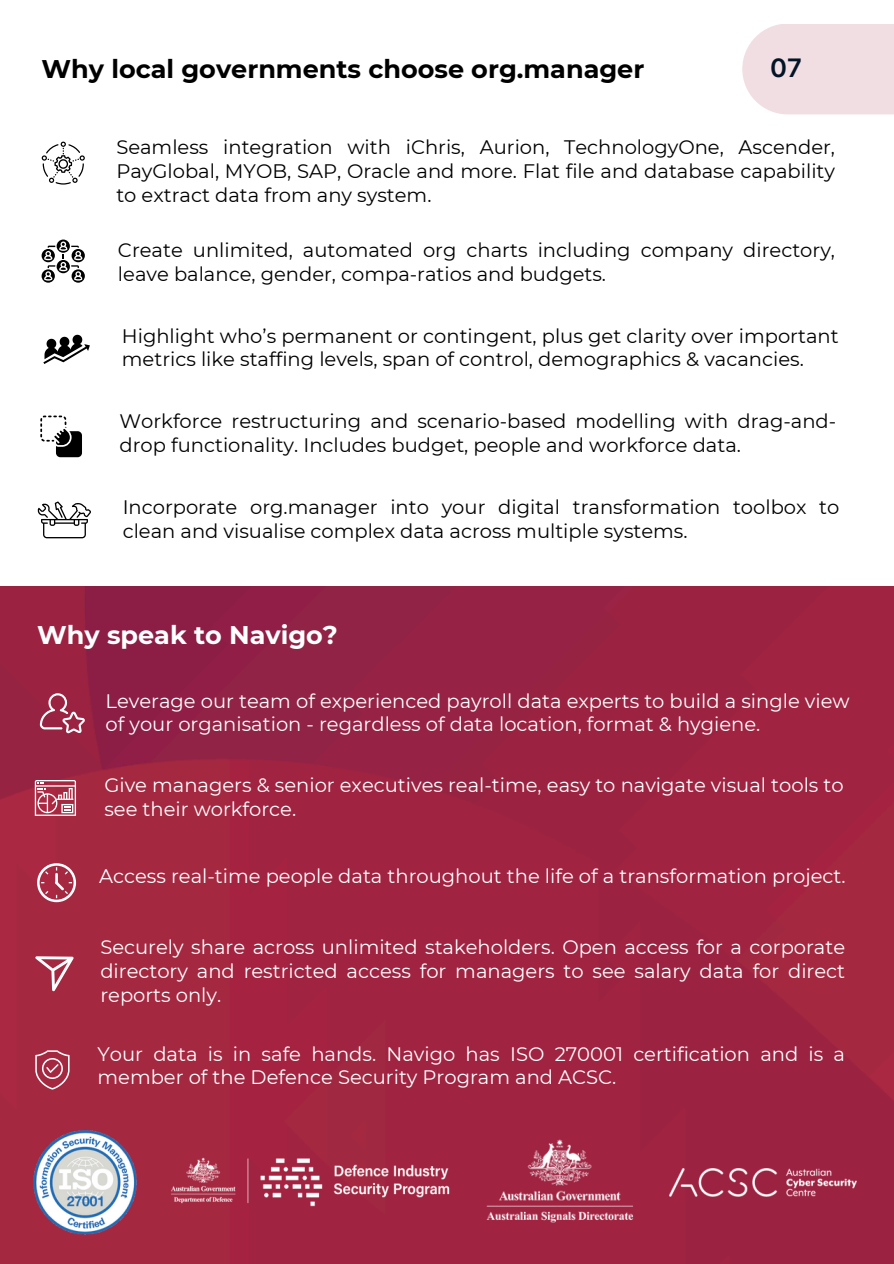
<style>
.page{position:relative;width:894px;height:1264px;background:#fff}
.page>*{position:absolute;margin:0;border:0;box-sizing:border-box;transform-origin:0 0}
.t1{font:700 25.5px "Montserrat";color:#000}
.t2{font:700 25.5px "Montserrat";color:#fff}
.t3{font:600 25.5px "Inter";color:#021526}
.t4{font:19.5px/23.7px "Montserrat";color:#000}
.t5{font:19.5px/23.7px "Montserrat";color:#fff}
</style>
<div class="page">
<img style="left:0;top:587px;width:893px;height:676px">
<svg style="left:42px;top:142px;width:42px;height:42px"></svg>
<svg style="left:37px;top:501px;width:54px;height:37px"></svg>
<svg style="left:43px;top:335px;width:47px;height:29px"></svg>
<svg style="left:40px;top:415px;width:42px;height:42px"></svg>
<svg style="left:42px;top:239px;width:42px;height:43px"></svg>
<svg style="left:40px;top:693px;width:45px;height:40px;background:#ad4d65"></svg>
<svg style="left:35px;top:780px;width:41px;height:36px"></svg>
<svg style="left:37px;top:863px;width:39px;height:39px"></svg>
<svg style="left:35px;top:956px;width:38px;height:35px"></svg>
<svg style="left:35px;top:1050px;width:35px;height:39px"></svg>
<div style="left:742px;top:24px;width:151px;height:90px;background:#f1dee2"></div>
<img style="left:31px;top:1125px;width:106px;height:111px">
<img style="left:155px;top:1148px;width:310px;height:66px">
<img style="left:655px;top:1162px;width:215px;height:38px">
<img style="left:483px;top:1132px;width:154px;height:97px">
<p class="t1" style="left:42px;top:53px;width:604px">Why local governments choose org.manager</p>
<p class="t3" style="left:769px;top:52px;width:33px">07</p>
<p class="t4" style="left:116px;top:135px;width:720px;text-align:justify">Seamless integration with iChris, Aurion, TechnologyOne, Ascender, PayGlobal, MYOB, SAP, Oracle and more. Flat file and database capability to extract data from any system.</p>
<p class="t4" style="left:118px;top:238px;width:718px">Create unlimited, automated org charts including company directory, leave balance, gender, compa-ratios and budgets.</p>
<h1 class="t4" style="left:122px;top:324px;width:718px">Highlight who’s permanent or contingent, plus get clarity over important metrics like staffing levels, span of control, demographics &amp; vacancies.</h1>
<p class="t4" style="left:119px;top:409px;width:718px">Workforce restructuring and scenario-based modelling with drag-and&shy;drop functionality. Includes budget, people and workforce data.</p>
<p class="t4" style="left:123px;top:495px;width:718px">Incorporate org.manager into your digital transformation toolbox to clean and visualise complex data across multiple systems.</p>
<p class="t2" style="left:37px;top:619px;width:302px">Why speak to Navigo?</p>
<p class="t5" style="left:105px;top:688px;width:745px">Leverage our team of experienced payroll data experts to build a single view of your organisation - regardless of data location, format &amp; hygiene.</p>
<p class="t5" style="left:104px;top:773px;width:740px">Give managers &amp; senior executives real-time, easy to navigate visual tools to see their workforce.</p>
<p class="t5" style="left:99px;top:864px;width:747px">Access real-time people data throughout the life of a transformation project.</p>
<p class="t5" style="left:100px;top:935px;width:746px;text-align:justify">Securely share across unlimited stakeholders. Open access for a corporate directory and restricted access for managers to see salary data for direct reports only.</p>
<p class="t5" style="left:97px;top:1041px;width:748px">Your data is in safe hands. Navigo has ISO 270001 certification and is a member of the Defence Security Program and ACSC.</p>
</div>
